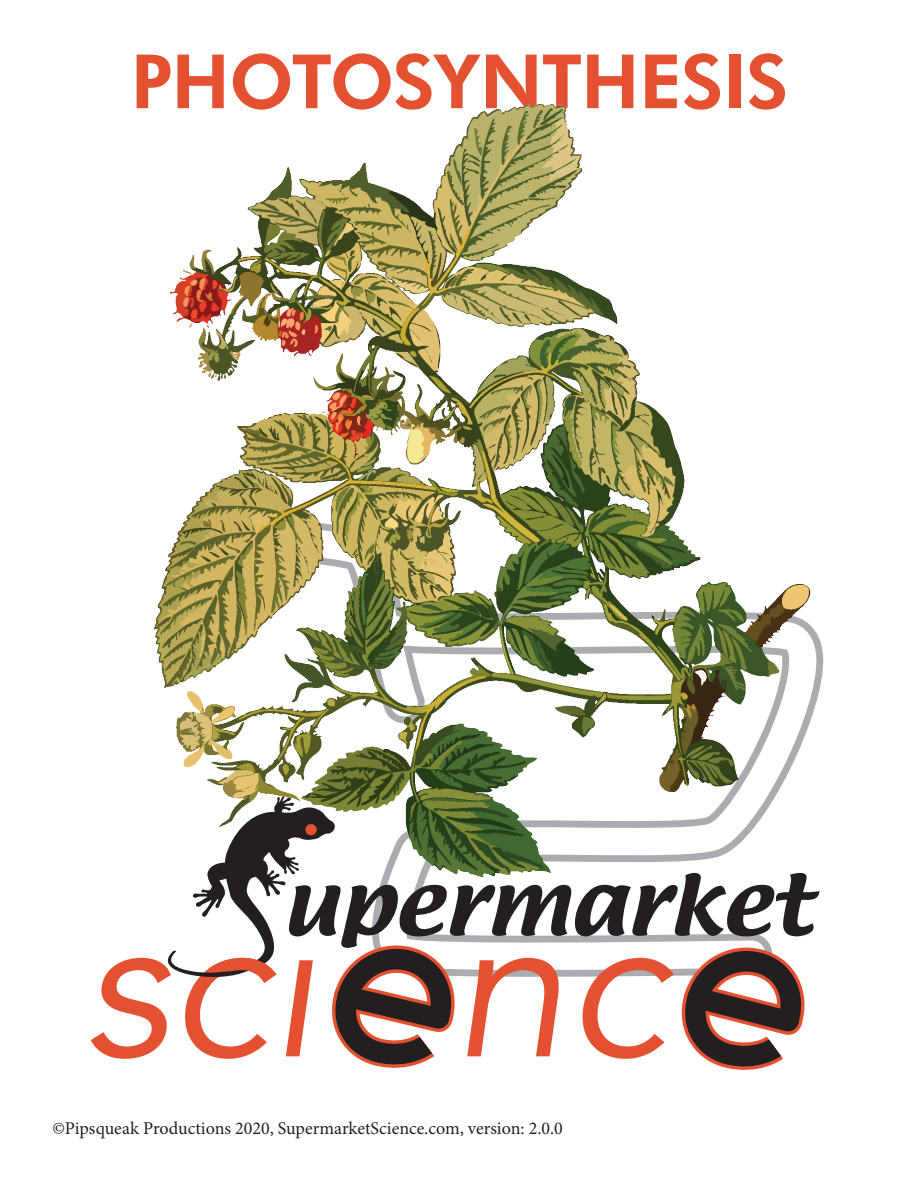
<style>
.page{position:relative;width:918px;height:1188px;background:#fff}
.page>*{position:absolute;margin:0;border:0;box-sizing:border-box;transform-origin:0 0}
.t1{font:800 75px "Futura BT";letter-spacing:-.01em;color:#e45130}
.t2{font:74.4px "Textile";color:#231f20;scale:1.14 1}
.t3{font:18px "Minion Pro";color:#231f20}
</style>
<div class="page">
<svg style="left:579px;top:933px;width:226px;height:137px"></svg>
<svg style="left:91px;top:877px;width:470px;height:191px"></svg>
<img style="left:154px;top:105px;width:656px;height:772px">
<h1 class="t1" style="left:131px;top:36px;width:659px">PHOTOSYNTHESIS</h1>
<h2 class="t2" style="left:280px;top:853px;width:468px">upermarket</h2>
<p class="t3" style="left:52px;top:1116px;width:512px">©Pipsqueak Productions 2020, SupermarketScience.com, version: 2.0.0</p>
</div>
